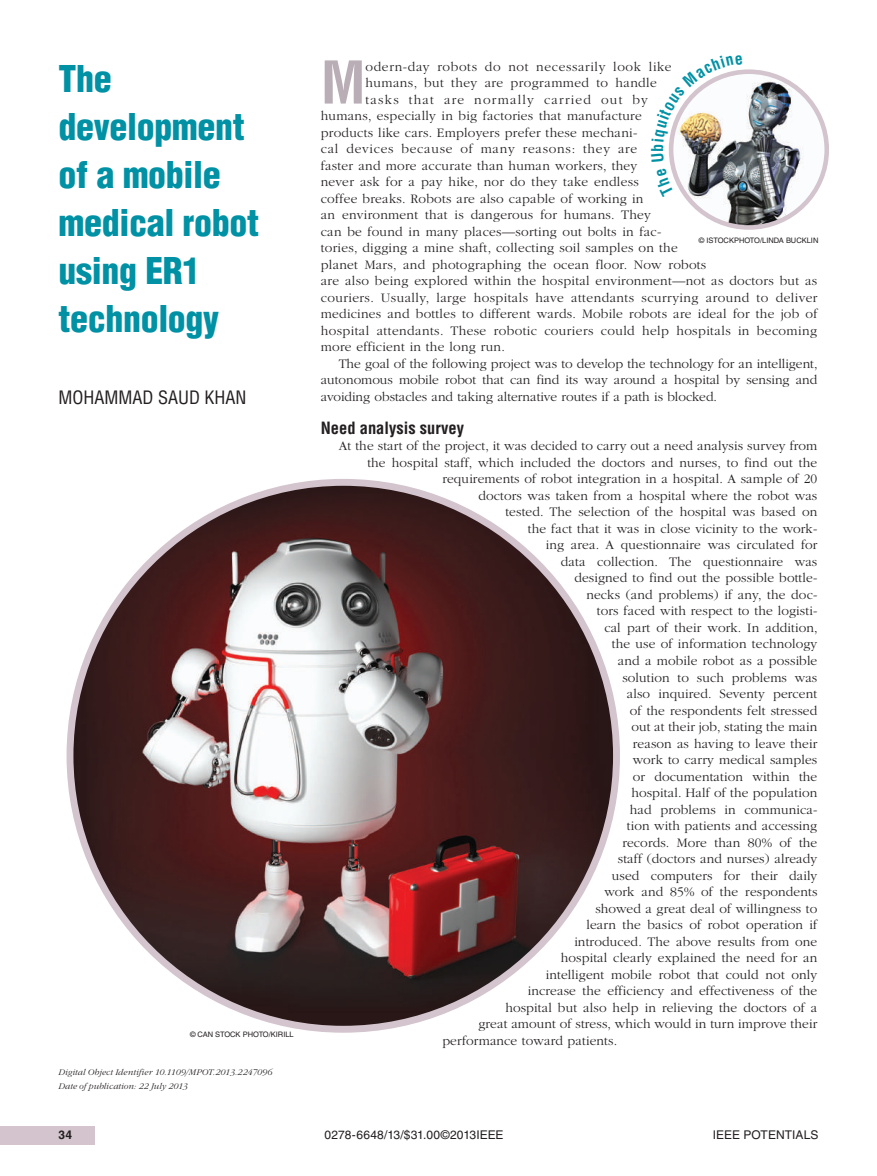
<style>
.page{position:relative;width:877px;height:1176px;background:#fff}
.page>*{position:absolute;margin:0;border:0;box-sizing:border-box;transform-origin:0 0}
.t1{font:700 condensed 57.45px "Helvetica LT Std";color:#baaeb6}
.t2{font:900 condensed 36px/48px "Helvetica LT Std";letter-spacing:-.01em;color:#0091a5}
.t3{font:condensed 18px "Helvetica LT Std";color:#231f20}
.t4{font:700 condensed 16.5px "Helvetica LT Std";color:#231f20}
.t5{font:300 13.5px "ITC Garamond Std";letter-spacing:.01em;color:#231f20}
.t6{font:300 13.5px "ITC Garamond Std";letter-spacing:.03em;color:#231f20}
.t7{font:300 13.5px "ITC Garamond Std";letter-spacing:.045em;color:#231f20}
.t8{font:300 13.5px "ITC Garamond Std";letter-spacing:.055em;color:#231f20}
.t9{font:300 13.5px "ITC Garamond Std";letter-spacing:.09em;color:#231f20}
.t10{font:12px "Helvetica LT Std";letter-spacing:.005em;color:#231f20}
.t11{font:700 12px "Helvetica LT Std";color:#231f20}
.t12{font:italic 300 9px "ITC Garamond Std";letter-spacing:.01em;color:#231f20}
.t13{font:7.5px "Helvetica LT Std";color:#231f20}
</style>
<div class="page">
<div style="left:0;top:1126px;width:94px;height:18px;background:#d3c4cd"></div>
<img style="left:671px;top:72px;width:156px;height:155px;border-radius:78px">
<div style="left:669px;top:69px;width:160px;height:161px;border:5px solid #d3c4cd;border-radius:50%"></div>
<img style="left:70px;top:482px;width:546px;height:546px;border-radius:273px">
<svg style="left:671px;top:168px;width:3px;height:10px"></svg>
<img style="left:668px;top:69px;width:75px;height:93px">
<h2 class="t2" style="left:58px;top:54px;width:202px">The development of a mobile medical robot using ER1 technology</h2>
<h3 class="t3" style="left:58px;top:386px;width:190px">MOHAMMAD SAUD KHAN</h3>
<p class="t13" style="left:190px;top:1029px;width:32px">© CAN STO</p>
<p class="t13" style="left:230px;top:1029px;width:29px">CK PHOTO</p>
<p class="t13" style="left:269px;top:1029px;width:19px">/KI RILL</p>
<p class="t12" style="left:58px;top:1066px;width:215px">Digital Object Identifier 10.1109/MPOT.2013.2247096</p>
<p class="t12" style="left:58px;top:1080px;width:131px">Date of publication: 22 July 2013</p>
<h1 class="t1" style="left:321px;top:47px;width:46px">M</h1>
<p class="t7" style="left:366px;top:59px;width:308px">odern-day robots do not necessarily look like</p>
<p class="t6" style="left:366px;top:76px;width:293px">humans, but they are programmed to handle</p>
<p class="t9" style="left:366px;top:92px;width:284px">tasks that are normally carried out by</p>
<p class="t5" style="left:321px;top:109px;width:323px">humans, especially in big factories that manufacture</p>
<p class="t5" style="left:321px;top:125px;width:318px">products like cars. Employers prefer these mechani-</p>
<p class="t8" style="left:321px;top:141px;width:318px">cal devices because of many reasons: they are</p>
<p class="t5" style="left:321px;top:158px;width:318px">faster and more accurate than human workers, they</p>
<p class="t5" style="left:321px;top:174px;width:320px">never ask for a pay hike, nor do they take endless</p>
<p class="t5" style="left:321px;top:191px;width:324px">coffee breaks. Robots are also capable of working in</p>
<p class="t5" style="left:321px;top:207px;width:332px">an environment that is dangerous for humans. They</p>
<p class="t5" style="left:321px;top:224px;width:342px">can be found in many places—sorting out bolts in fac-</p>
<p class="t5" style="left:321px;top:240px;width:359px">tories, digging a mine shaft, collecting soil samples on the</p>
<p class="t5" style="left:321px;top:257px;width:387px">planet Mars, and photographing the ocean floor. Now robots</p>
<p class="t5" style="left:321px;top:273px;width:498px">are also being explored within the hospital environment—not as doctors but as</p>
<p class="t6" style="left:321px;top:290px;width:498px">couriers. Usually, large hospitals have attendants scurrying around to deliver</p>
<p class="t5" style="left:321px;top:306px;width:498px">medicines and bottles to different wards. Mobile robots are ideal for the job of</p>
<p class="t6" style="left:321px;top:323px;width:498px">hospital attendants. These robotic couriers could help hospitals in becoming</p>
<p class="t5" style="left:321px;top:339px;width:186px">more efficient in the long run.</p>
<p class="t5" style="left:339px;top:356px;width:480px">The goal of the following project was to develop the technology for an intelligent,</p>
<p class="t5" style="left:321px;top:372px;width:498px">autonomous mobile robot that can find its way around a hospital by sensing and</p>
<p class="t5" style="left:321px;top:389px;width:398px">avoiding obstacles and taking alternative routes if a path is blocked.</p>
<p class="t4" style="left:321px;top:417px;width:145px">Need analysis survey</p>
<p class="t5" style="left:339px;top:439px;width:480px">At the start of the project, it was decided to carry out a need analysis survey from</p>
<p class="t5" style="left:367px;top:455px;width:451px">the hospital staff, which included the doctors and nurses, to find out the</p>
<p class="t5" style="left:442px;top:472px;width:376px">requirements of robot integration in a hospital. A sample of 20</p>
<p class="t5" style="left:478px;top:488px;width:341px">doctors was taken from a hospital where the robot was</p>
<p class="t5" style="left:505px;top:504px;width:313px">tested. The selection of the hospital was based on</p>
<p class="t5" style="left:528px;top:521px;width:291px">the fact that it was in close vicinity to the work-</p>
<p class="t5" style="left:546px;top:537px;width:273px">ing area. A questionnaire was circulated for</p>
<p class="t5" style="left:561px;top:554px;width:258px">data collection. The questionnaire was</p>
<p class="t5" style="left:574px;top:570px;width:245px">designed to find out the possible bottle-</p>
<p class="t5" style="left:586px;top:587px;width:232px">necks (and problems) if any, the doc-</p>
<p class="t5" style="left:597px;top:603px;width:222px">tors faced with respect to the logisti-</p>
<p class="t5" style="left:604px;top:620px;width:215px">cal part of their work. In addition,</p>
<p class="t5" style="left:612px;top:636px;width:207px">the use of information technology</p>
<p class="t5" style="left:618px;top:653px;width:201px">and a mobile robot as a possible</p>
<p class="t5" style="left:622px;top:669px;width:197px">solution to such problems was</p>
<p class="t5" style="left:627px;top:686px;width:192px">also inquired. Seventy percent</p>
<p class="t5" style="left:630px;top:702px;width:189px">of the respondents felt stressed</p>
<p class="t5" style="left:631px;top:719px;width:188px">out at their job, stating the main</p>
<p class="t5" style="left:633px;top:735px;width:186px">reason as having to leave their</p>
<p class="t5" style="left:633px;top:752px;width:186px">work to carry medical samples</p>
<p class="t5" style="left:633px;top:768px;width:186px">or documentation within the</p>
<p class="t5" style="left:631px;top:785px;width:187px">hospital. Half of the population</p>
<p class="t5" style="left:630px;top:801px;width:189px">had problems in communica-</p>
<p class="t5" style="left:627px;top:818px;width:192px">tion with patients and accessing</p>
<p class="t5" style="left:622px;top:834px;width:197px">records. More than 80% of the</p>
<p class="t5" style="left:618px;top:851px;width:201px">staff (doctors and nurses) already</p>
<p class="t5" style="left:612px;top:867px;width:207px">used computers for their daily</p>
<p class="t5" style="left:604px;top:884px;width:215px">work and 85% of the respondents</p>
<p class="t5" style="left:595px;top:900px;width:224px">showed a great deal of willingness to</p>
<p class="t5" style="left:586px;top:917px;width:232px">learn the basics of robot operation if</p>
<p class="t5" style="left:574px;top:933px;width:245px">introduced. The above results from one</p>
<p class="t5" style="left:561px;top:950px;width:258px">hospital clearly explained the need for an</p>
<p class="t5" style="left:546px;top:966px;width:273px">intelligent mobile robot that could not only</p>
<p class="t5" style="left:528px;top:983px;width:291px">increase the efficiency and effectiveness of the</p>
<p class="t5" style="left:505px;top:999px;width:313px">hospital but also help in relieving the doctors of a</p>
<p class="t5" style="left:478px;top:1016px;width:340px">great amount of stress, which would in turn improve their</p>
<p class="t5" style="left:442px;top:1032px;width:176px">performance toward patients.</p>
<p class="t13" style="left:699px;top:235px;width:13px">© ISTO</p>
<p class="t13" style="left:724px;top:235px;width:27px">CKPHOTO</p>
<p class="t13" style="left:760px;top:235px;width:52px">/LIN DA BUCKLIN</p>
<p class="t11" style="left:58px;top:1126px;width:15px">34</p>
<p class="t10" style="left:325px;top:1127px;width:181px">0278-6648/13/$31.00©2013IEEE</p>
<p class="t10" style="left:713px;top:1127px;width:107px">IEEE POTENTIALS</p>
</div>
